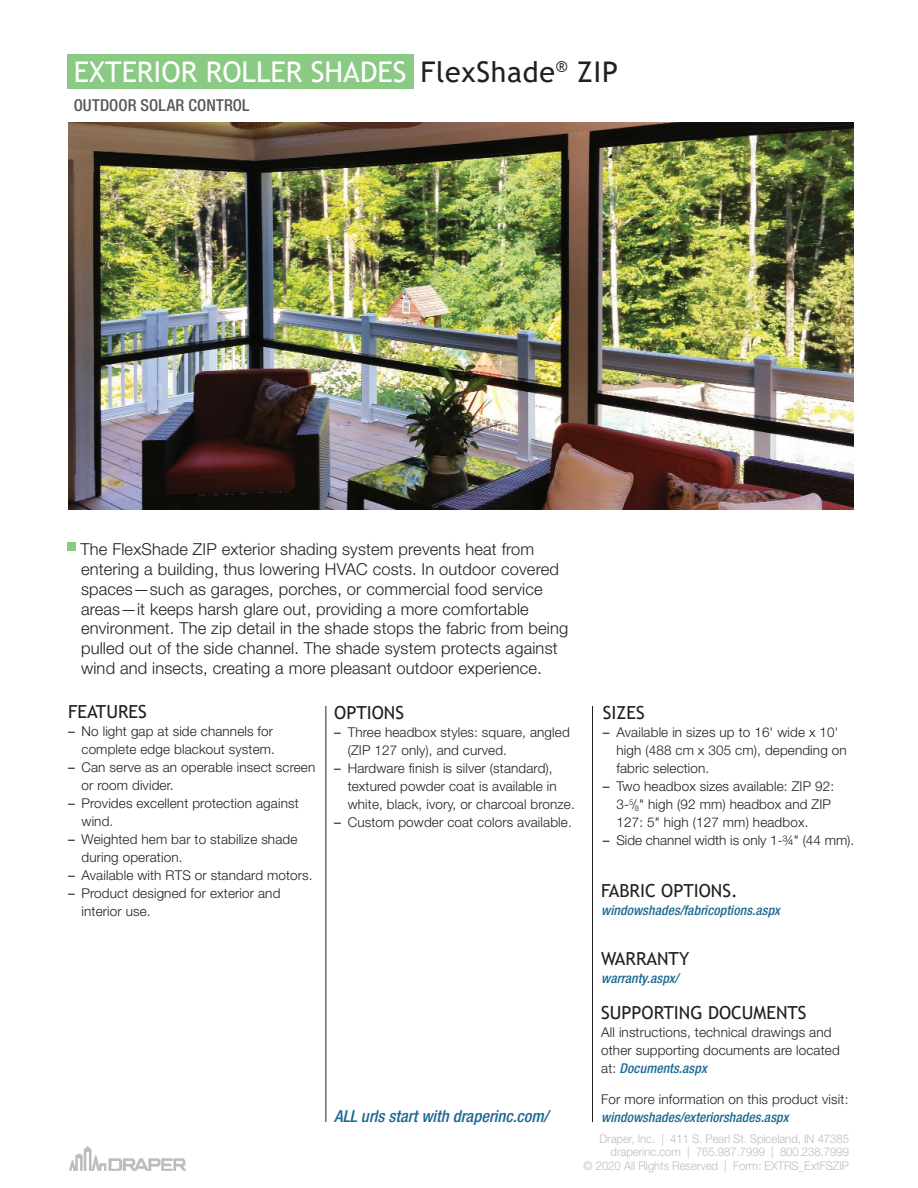
<style>
.page{position:relative;width:918px;height:1188px;background:#fff}
.page>*{position:absolute;margin:0;border:0;box-sizing:border-box;transform-origin:0 0}
.t1{font:28.5px "Trebuchet MS";color:#fff}
.t2{font:28.5px "Trebuchet MS";letter-spacing:.025em;color:#231f20}
.SMALL_HEADER{font:18px "Trebuchet MS";color:#231f20}
.LARGE_PARAGRAPH{font:300 16.5px/19.8px "Helvetica Neue LT Std";letter-spacing:.01em;color:#231f20}
.SMALL_HEADER-2{font:italic 500 condensed 16.5px "Helvetica Neue LT Std";letter-spacing:.005em;color:#1b6993}
.SUBHEAD{font:500 condensed 16.5px "Helvetica Neue LT Std";letter-spacing:.01em;color:#57585a}
.BODY_COPY{font:300 13.5px/18px "Helvetica Neue LT Std";letter-spacing:.01em;color:#231f20}
.BODY_COPY-2{font:italic 500 condensed 13.5px "Helvetica Neue LT Std";letter-spacing:.01em;color:#1b6993}
.SMALL_HEADER-3{font:italic 500 condensed 13.5px "Helvetica Neue LT Std";color:#1b6993}
.draper_info{font:300 12px/13.5px "Helvetica Neue LT Std";color:#bcbdc0;text-align:right;scale:.94 1}
.s1{font-weight:400}
.s2{font-weight:500;font-style:italic;font-stretch:condensed;color:#1b6993}
</style>
<div class="page">
<div style="left:67px;top:54px;width:347px;height:34px;background:#8aca85"></div>
<div style="left:68px;top:543px;width:8px;height:8px;background:#8aca85"></div>
<hr style="left:592px;top:706px;width:1px;height:416px;background:#231f20">
<hr style="left:326px;top:706px;width:1px;height:416px;background:#231f20">
<img style="left:69px;top:1146px;width:118px;height:25px">
<img style="left:68px;top:122px;width:785px;height:387px">
<p class="t1" style="left:74px;top:53px;width:334px">EXTERIOR ROLLER SHADES</p>
<p class="SUBHEAD" style="left:74px;top:95px;width:177px">OUTDOOR SOLAR CONTROL</p>
<p class="t2" style="left:420px;top:53px;width:199px">FlexShade<sup>®</sup> ZIP</p>
<p class="LARGE_PARAGRAPH" style="left:81px;top:539px;width:489px">The FlexShade ZIP exterior shading system prevents heat from entering a building, thus lowering HVAC costs. In outdoor covered spaces—such as garages, porches, or commercial food service areas—it keeps harsh glare out, providing a more comfortable environment. The zip detail in the shade stops the fabric from being pulled out of the side channel. The shade system protects against wind and insects, creating a more pleasant outdoor experience.</p>
<p class="SMALL_HEADER" style="left:68px;top:701px;width:80px">FEATURES</p>
<p class="BODY_COPY" style="left:68px;top:722px;width:208px;text-align:right"><span class="s1">–</span> No light gap at side channels for complete edge blackout system.</p>
<p class="BODY_COPY" style="left:82px;top:758px;width:235px;text-indent:-14px"><span class="s1">–</span> Can serve as an operable insect screen or room divider.</p>
<p class="BODY_COPY" style="left:82px;top:794px;width:219px;text-indent:-14px"><span class="s1">–</span> Provides excellent protection against wind.</p>
<p class="BODY_COPY" style="left:82px;top:830px;width:217px;text-indent:-14px"><span class="s1">–</span> Weighted hem bar to stabilize shade during operation.</p>
<p class="BODY_COPY" style="left:68px;top:866px;width:246px"><span class="s1">–</span> Available with RTS or standard motors.</p>
<p class="BODY_COPY" style="left:82px;top:884px;width:200px;text-indent:-14px"><span class="s1">–</span> Product designed for exterior and interior use.</p>
<p class="SMALL_HEADER" style="left:334px;top:701px;width:71px">OPTIONS</p>
<p class="BODY_COPY" style="left:348px;top:723px;width:224px;text-indent:-14px"><span class="s1">–</span> Three headbox styles: square, angled (ZIP 127 only), and curved.</p>
<p class="BODY_COPY" style="left:348px;top:759px;width:229px;text-indent:-14px"><span class="s1">–</span> Hardware finish is silver (standard), textured powder coat is available in white, black, ivory, or charcoal bronze.</p>
<p class="BODY_COPY" style="left:334px;top:813px;width:239px"><span class="s1">–</span> Custom powder coat colors available.</p>
<p class="SMALL_HEADER" style="left:603px;top:701px;width:43px">SIZES</p>
<p class="BODY_COPY" style="left:616px;top:723px;width:232px;text-indent:-14px"><span class="s1">–</span> Available in sizes up to 16' wide x 10' high (488 cm x 305 cm), depending on fabric selection.</p>
<p class="BODY_COPY" style="left:616px;top:777px;width:219px;text-indent:-14px"><span class="s1">–</span> Two headbox sizes available: ZIP 92:<br>3-<sup>5</sup>/<sub>8</sub>" high (92 mm) headbox and ZIP<br>127: 5" high (127 mm) headbox.</p>
<p class="BODY_COPY" style="left:603px;top:831px;width:253px"><span class="s1">–</span> Side channel width is only 1-3/4" (44 mm).</p>
<p class="SMALL_HEADER-2" style="left:334px;top:1106px;width:216px">ALL urls start with draperinc.com/</p>
<p class="SMALL_HEADER" style="left:601px;top:879px;width:138px">FABRIC OPTIONS.</p>
<p class="BODY_COPY-2" style="left:601px;top:902px;width:180px">windowshades/fabricoptions.aspx</p>
<p class="SMALL_HEADER" style="left:601px;top:947px;width:90px">WARRANTY</p>
<p class="SMALL_HEADER-3" style="left:601px;top:970px;width:79px">warranty.aspx/</p>
<p class="SMALL_HEADER" style="left:601px;top:1001px;width:207px">SUPPORTING DOCUMENTS</p>
<p class="BODY_COPY" style="left:601px;top:1022px;width:240px">All instructions, technical drawings and other supporting documents are located at: <span class="s2">Documents.aspx</span></p>
<p class="BODY_COPY" style="left:601px;top:1090px;width:249px">For more information on this product visit: <span class="s2">windowshades/exteriorshades.aspx</span></p>
<p class="draper_info" style="left:584px;top:1131px;width:284px">Draper, Inc. | 411 S. Pearl St. Spiceland, IN 47385 draperinc.com | 765.987.7999 | 800.238.7999<br>© 2020 All Rights Reserved | Form: EXTRS_ExtFSZIP</p>
</div>
